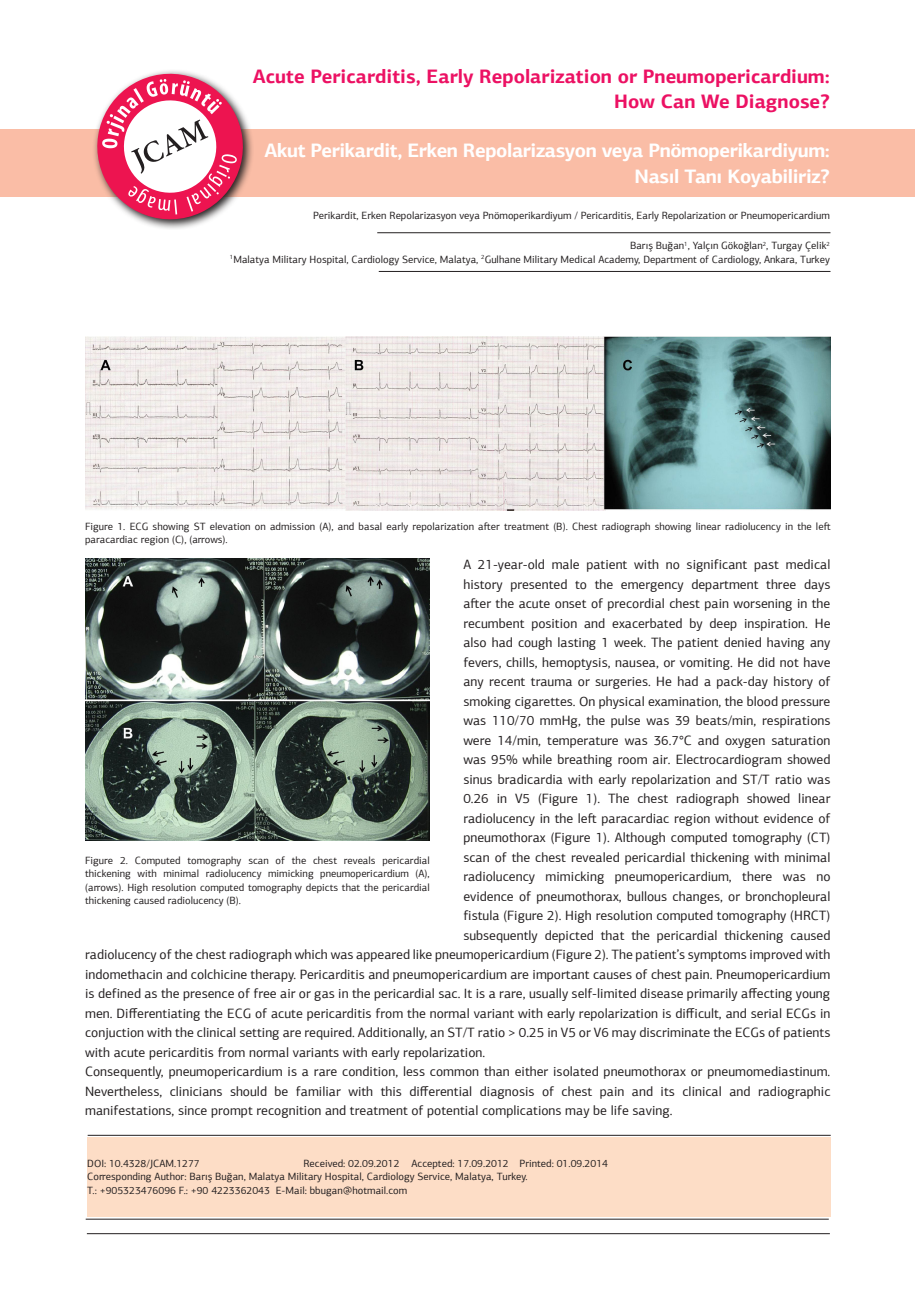
<style>
.page{position:relative;width:915px;height:1306px;background:#fff}
.page>*{position:absolute;margin:0;border:0;box-sizing:border-box;transform-origin:0 0}
.t1{font:700 19.5px/25.5px "PF Agora Sans Pro";letter-spacing:-.02em;color:#fff;text-align:right}
.t2{font:700 19.5px/25.5px "PF Agora Sans Pro";color:#ec1163;text-align:right}
.t3{font:13.5px "PF Agora Sans Pro";color:#231f20}
.t4{font:10.5px/13.5px "PF Agora Sans Pro";color:#231f20}
</style>
<div class="page">
<div style="left:1px;top:129px;width:913px;height:67px;background:#fabda6"></div>
<hr style="left:88px;top:1135px;width:742px;height:1px;background:#231f20">
<hr style="left:377px;top:232px;width:453px;height:1px;background:#231f20">
<hr style="left:378px;top:271px;width:452px;height:1px;background:#231f20">
<svg style="left:87px;top:71px;width:166px;height:158px"></svg>
<div style="left:893px;top:129px;width:21px;height:68px;background:#fabda6"></div>
<hr style="left:86px;top:1218px;width:742px;height:1px;background:#231f20">
<div style="left:87px;top:1137px;width:743px;height:79px;background:#fdddc6"></div>
<img style="left:85px;top:336px;width:745px;height:174px">
<img style="left:85px;top:559px;width:344px;height:281px">
<hr style="left:87px;top:1233px;width:742px;height:1px;background:#231f20">
<p class="t2" style="left:253px;top:63px;width:578px">Acute Pericarditis, Early Repolarization or Pneumopericardium:<br>How Can We Diagnose?</p>
<p class="t1" style="left:264px;top:137px;width:566px">Akut Perikardit, Erken Repolarizasyon veya Pnömoperikardiyum:<br>Nasıl Tanı Koyabiliriz?</p>
<p class="t4" style="left:313px;top:208px;width:518px">Perikardit, Erken Repolarizasyon veya Pnömoperikardiyum / Pericarditis, Early Repolarization or Pneumopericardium</p>
<p class="t4" style="left:230px;top:239px;width:601px;text-align:right">Barış Buğan<sup>1</sup>, Yalçın Gökoğlan<sup>2</sup>, Turgay Çelik<sup>2<br>1</sup>Malatya Military Hospital, Cardiology Service, Malatya, <sup>2</sup>Gulhane Military Medical Academy, Department of Cardiology, Ankara, Turkey</p>
<p class="t4" style="left:85px;top:519px;width:746px">Figure 1. ECG showing ST elevation on admission (A), and basal early repolarization after treatment (B). Chest radiograph showing linear radiolucency in the left paracardiac region (C), (arrows).</p>
<p class="t3" style="left:463px;top:556px;width:368px">A 21-year-old male patient with no significant past medical</p>
<p class="t3" style="left:463px;top:576px;width:368px">history presented to the emergency department three days</p>
<p class="t3" style="left:463px;top:595px;width:368px">after the acute onset of precordial chest pain worsening in the</p>
<p class="t3" style="left:463px;top:615px;width:368px">recumbent position and exacerbated by deep inspiration. He</p>
<p class="t3" style="left:463px;top:634px;width:368px">also had cough lasting 1 week. The patient denied having any</p>
<p class="t3" style="left:463px;top:654px;width:368px">fevers, chills, hemoptysis, nausea, or vomiting. He did not have</p>
<p class="t3" style="left:463px;top:673px;width:368px">any recent trauma or surgeries. He had a pack-day history of</p>
<p class="t3" style="left:463px;top:693px;width:368px">smoking cigarettes. On physical examination, the blood pressure</p>
<p class="t3" style="left:463px;top:712px;width:368px">was 110/70 mmHg, the pulse was 39 beats/min, respirations</p>
<p class="t3" style="left:463px;top:732px;width:368px">were 14/min, temperature was 36.7°C and oxygen saturation</p>
<p class="t3" style="left:463px;top:751px;width:368px">was 95% while breathing room air. Electrocardiogram showed</p>
<p class="t3" style="left:463px;top:771px;width:368px">sinus bradicardia with early repolarization and ST/T ratio was</p>
<p class="t3" style="left:463px;top:790px;width:368px">0.26 in V5 (Figure 1). The chest radiograph showed linear</p>
<p class="t3" style="left:463px;top:809px;width:368px">radiolucency in the left paracardiac region without evidence of</p>
<p class="t3" style="left:463px;top:829px;width:368px">pneumothorax (Figure 1). Although computed tomography (CT)</p>
<p class="t3" style="left:463px;top:848px;width:368px">scan of the chest revealed pericardial thickening with minimal</p>
<p class="t3" style="left:463px;top:868px;width:368px">radiolucency mimicking pneumopericardium, there was no</p>
<p class="t3" style="left:463px;top:887px;width:368px">evidence of pneumothorax, bullous changes, or bronchopleural</p>
<p class="t3" style="left:463px;top:907px;width:368px">fistula (Figure 2). High resolution computed tomography (HRCT)</p>
<p class="t3" style="left:463px;top:926px;width:368px">subsequently depicted that the pericardial thickening caused</p>
<p class="t3" style="left:85px;top:946px;width:746px">radiolucency of the chest radiograph which was appeared like pneumopericardium (Figure 2). The patient’s symptoms improved with</p>
<p class="t3" style="left:85px;top:965px;width:746px">indomethacin and colchicine therapy. Pericarditis and pneumopericardium are important causes of chest pain. Pneumopericardium</p>
<p class="t3" style="left:85px;top:985px;width:746px">is defined as the presence of free air or gas in the pericardial sac. It is a rare, usually self-limited disease primarily affecting young</p>
<p class="t3" style="left:85px;top:1004px;width:746px">men. Differentiating the ECG of acute pericarditis from the normal variant with early repolarization is difficult, and serial ECGs in</p>
<p class="t3" style="left:85px;top:1024px;width:746px">conjuction with the clinical setting are required. Additionally, an ST/T ratio &gt; 0.25 in V5 or V6 may discriminate the ECGs of patients</p>
<p class="t3" style="left:85px;top:1043px;width:401px">with acute pericarditis from normal variants with early repolarization.</p>
<p class="t3" style="left:85px;top:1063px;width:746px">Consequently, pneumopericardium is a rare condition, less common than either isolated pneumothorax or pneumomediastinum.</p>
<p class="t3" style="left:85px;top:1082px;width:746px">Nevertheless, clinicians should be familiar with this differential diagnosis of chest pain and its clinical and radiographic</p>
<p class="t3" style="left:85px;top:1102px;width:589px">manifestations, since prompt recognition and treatment of potential complications may be life saving.</p>
<p class="t4" style="left:85px;top:853px;width:346px;text-align:justify">Figure 2. Computed tomography scan of the chest reveals pericardial thickening with minimal radiolucency mimicking pneumopericardium (A), (arrows). High resolution computed tomography depicts that the pericardial thickening caused radiolucency (B).</p>
<p class="t4" style="left:87px;top:1156px;width:522px;text-indent:216px">Received: 02.09.2012 Accepted: 17.09.2012 Printed: 01.09.2014<br>Corresponding Author: Barış Buğan, Malatya Military Hospital, Cardiology Service, Malatya, Turkey.<br>T.: +905323476096 F.: +90 4223362043 E-Mail: bbugan@hotmail.com</p>
<p class="t4" style="left:87px;top:1156px;width:114px">DOI: 10.4328/JCAM.1277</p>
</div>
